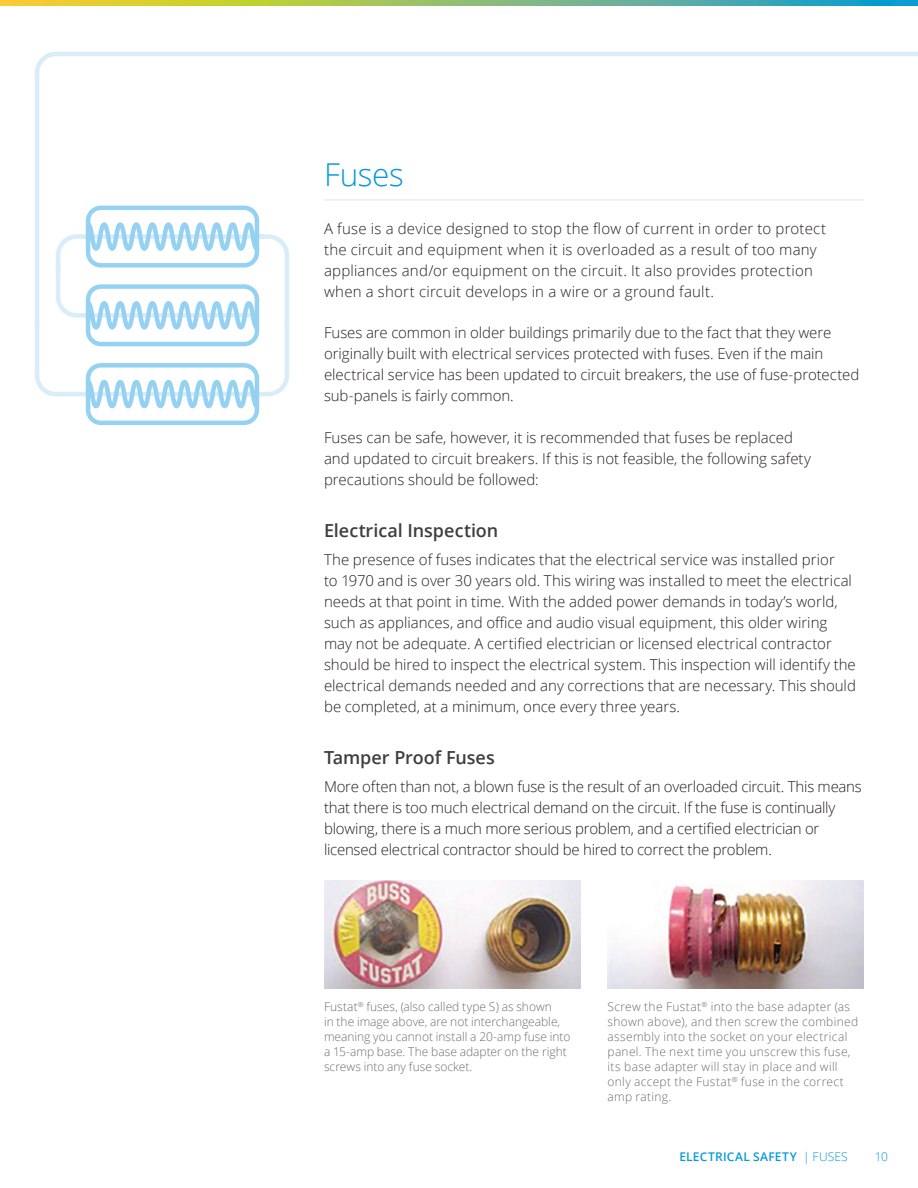
<style>
.page{position:relative;width:918px;height:1188px;background:#fff}
.page>*{position:absolute;margin:0;border:0;box-sizing:border-box;transform-origin:0 0}
.t1{font:300 31.5px "Open Sans";letter-spacing:-.01em;color:#069ad9}
.t2{font:600 18px "Open Sans";color:#3e3e3f}
.t3{font:300 15px/21px "Open Sans";color:#231f20}
.t4{font:300 12px/15px "Open Sans";letter-spacing:.02em;color:#6c6d70}
.t5{font:300 12px/15px "Open Sans";color:#6c6d70}
.t6{font:600 12px "Open Sans";letter-spacing:.03em;color:#069ad9}
.t7{font:300 12px "Open Sans";color:#069ad9}
.s1{font-weight:300}
</style>
<div class="page">
<svg style="left:0;top:0;width:918px;height:6px;background:#8bbb72"></svg>
<svg style="left:34px;top:52px;width:884px;height:345px"></svg>
<svg style="left:84px;top:203px;width:177px;height:222px"></svg>
<img style="left:324px;top:881px;width:256px;height:108px">
<img style="left:608px;top:881px;width:256px;height:108px">
<h1 class="t1" style="left:324px;top:153px;width:81px">Fuses</h1>
<p class="t3" style="left:324px;top:218px;width:504px">A fuse is a device designed to stop the flow of current in order to protect the circuit and equipment when it is overloaded as a result of too many appliances and/or equipment on the circuit. It also provides protection when a short circuit develops in a wire or a ground fault.</p>
<p class="t3" style="left:324px;top:322px;width:537px">Fuses are common in older buildings primarily due to the fact that they were originally built with electrical services protected with fuses. Even if the main electrical service has been updated to circuit breakers, the use of fuse-protected sub-panels is fairly common.</p>
<p class="t3" style="left:324px;top:426px;width:489px">Fuses can be safe, however, it is recommended that fuses be replaced and updated to circuit breakers. If this is not feasible, the following safety precautions should be followed:</p>
<p class="t2" style="left:324px;top:518px;width:176px">Electrical Inspection</p>
<p class="t3" style="left:324px;top:549px;width:534px">The presence of fuses indicates that the electrical service was installed prior<br>to 1970 and is over 30 years old. This wiring was installed to meet the electrical needs at that point in time. With the added power demands in today’s world, such as appliances, and office and audio visual equipment, this older wiring may not be adequate. A certified electrician or licensed electrical contractor should be hired to inspect the electrical system. This inspection will identify the electrical demands needed and any corrections that are necessary. This should be completed, at a minimum, once every three years.</p>
<p class="t2" style="left:324px;top:745px;width:172px">Tamper Proof Fuses</p>
<p class="t3" style="left:324px;top:776px;width:539px">More often than not, a blown fuse is the result of an overloaded circuit. This means that there is too much electrical demand on the circuit. If the fuse is continually blowing, there is a much more serious problem, and a certified electrician or licensed electrical contractor should be hired to correct the problem.</p>
<p class="t5" style="left:324px;top:999px;width:248px">Fustat<sup>®</sup> fuses, (also called type S) as shown<br>in the image above, are not interchangeable, meaning you cannot install a 20-amp fuse into a 15-amp base. The base adapter on the right screws into any fuse socket.</p>
<p class="t4" style="left:608px;top:999px;width:252px">Screw the Fustat<sup>®</sup> into the base adapter (as shown above), and then screw the combined assembly into the socket on your electrical panel. The next time you unscrew this fuse, its base adapter will stay in place and will only accept the Fustat<sup>®</sup> fuse in the correct amp rating.</p>
<p class="t6" style="left:679px;top:1148px;width:170px">ELECTRICAL SAFETY <span class="s1">| FUSES</span></p>
<p class="t7" style="left:875px;top:1148px;width:15px">10</p>
</div>
